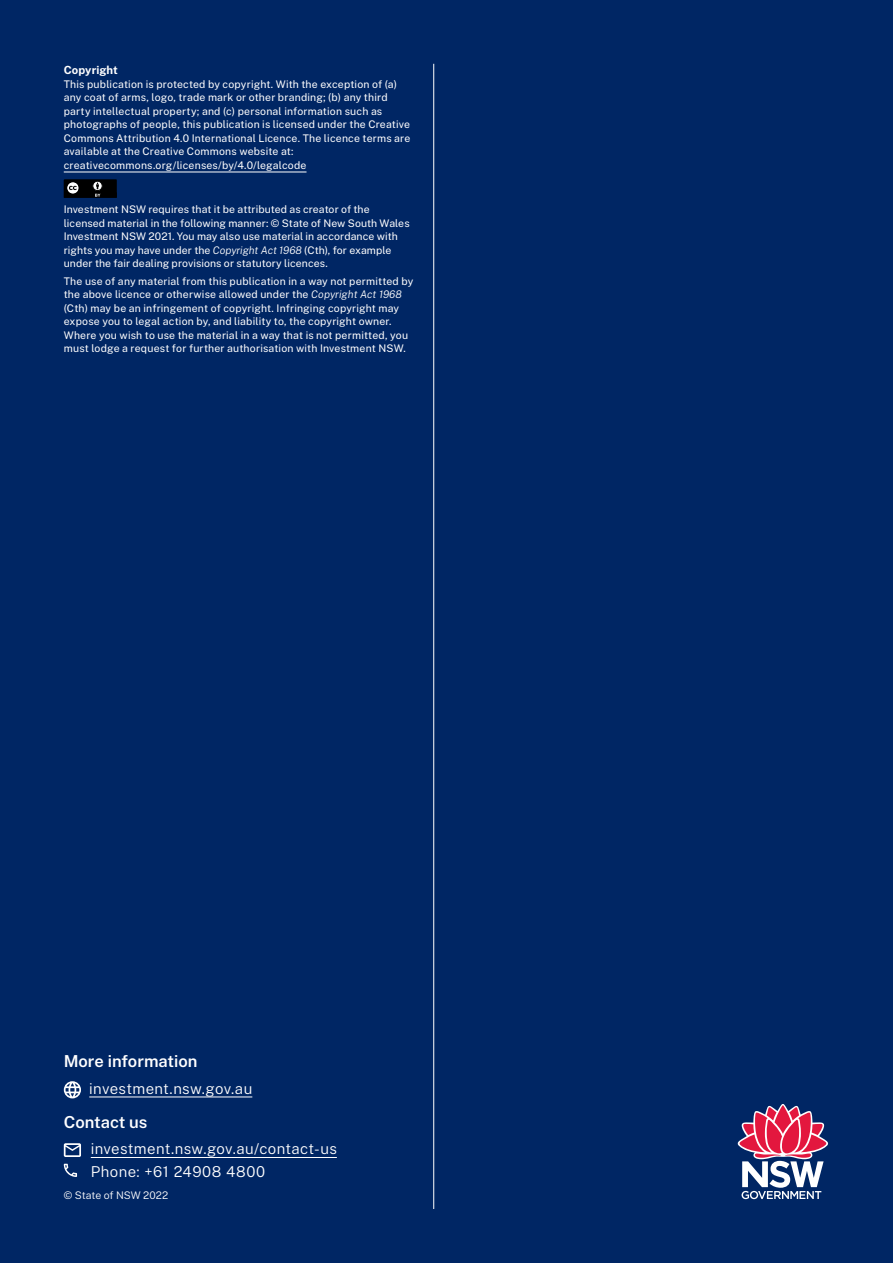
<style>
.page{position:relative;width:893px;height:1263px;background:#002664}
.page>*{position:absolute;margin:0;border:0;box-sizing:border-box;transform-origin:0 0}
.t1{font:600 16.5px "Public Sans";color:#fff}
.Contact_details{font:300 15px/22.5px "Public Sans";letter-spacing:.025em;color:#fff}
.Disclaimer_subhead{font:700 11.25px "Public Sans";letter-spacing:.005em;color:#fff}
.Disclaimer_body{font:10.5px/13.5px "Public Sans";letter-spacing:.01em;color:#fff}
.Footnote{font:300 10.5px "Public Sans";color:#fff}
.s1{font-weight:300;font-style:italic}
</style>
<div class="page">
<hr style="left:64px;top:172px;width:243px;height:1px;background:#fff">
<svg style="left:64px;top:179px;width:53px;height:19px"></svg>
<hr style="left:433px;top:64px;width:1px;height:1145px;background:#fff">
<hr style="left:89px;top:1097px;width:163px;height:1px;background:#fff">
<hr style="left:91px;top:1157px;width:246px;height:1px;background:#fff">
<svg style="left:64px;top:1081px;width:17px;height:17px"></svg>
<svg style="left:64px;top:1143px;width:17px;height:14px"></svg>
<svg style="left:64px;top:1164px;width:13px;height:13px"></svg>
<svg style="left:738px;top:1104px;width:90px;height:95px"></svg>
<h1 class="Disclaimer_subhead" style="left:64px;top:62px;width:56px">Copyright</h1>
<p class="Disclaimer_body" style="left:64px;top:77px;width:348px">This publication is protected by copyright. With the exception of (a) any coat of arms, logo, trade mark or other branding; (b) any third party intellectual property; and (c) personal information such as photographs of people, this publication is licensed under the Creative Commons Attribution 4.0 International Licence. The licence terms are available at the Creative Commons website at: creativecommons.org/licenses/by/4.0/legalcode</p>
<p class="Disclaimer_body" style="left:64px;top:202px;width:347px">Investment NSW requires that it be attributed as creator of the licensed material in the following manner: © State of New South Wales Investment NSW 2021. You may also use material in accordance with rights you may have under the <span class="s1">Copyright Act 1968</span> (Cth), for example under the fair dealing provisions or statutory licences.</p>
<p class="Disclaimer_body" style="left:64px;top:273px;width:351px">The use of any material from this publication in a way not permitted by the above licence or otherwise allowed under the <span class="s1">Copyright Act 1968 </span>(Cth) may be an infringement of copyright. Infringing copyright may expose you to legal action by, and liability to, the copyright owner.<br>Where you wish to use the material in a way that is not permitted, you must lodge a request for further authorisation with Investment NSW.</p>
<h3 class="t1" style="left:64px;top:1049px;width:135px">More information</h3>
<p class="Contact_details" style="left:89px;top:1076px;width:165px">investment.nsw.gov.au</p>
<h3 class="t1" style="left:64px;top:1109px;width:85px">Contact us</h3>
<p class="Contact_details" style="left:91px;top:1137px;width:248px">investment.nsw.gov.au/contact-us<br>Phone: +61 24908 4800</p>
<p class="Footnote" style="left:64px;top:1187px;width:106px">© State of NSW 2022</p>
</div>
